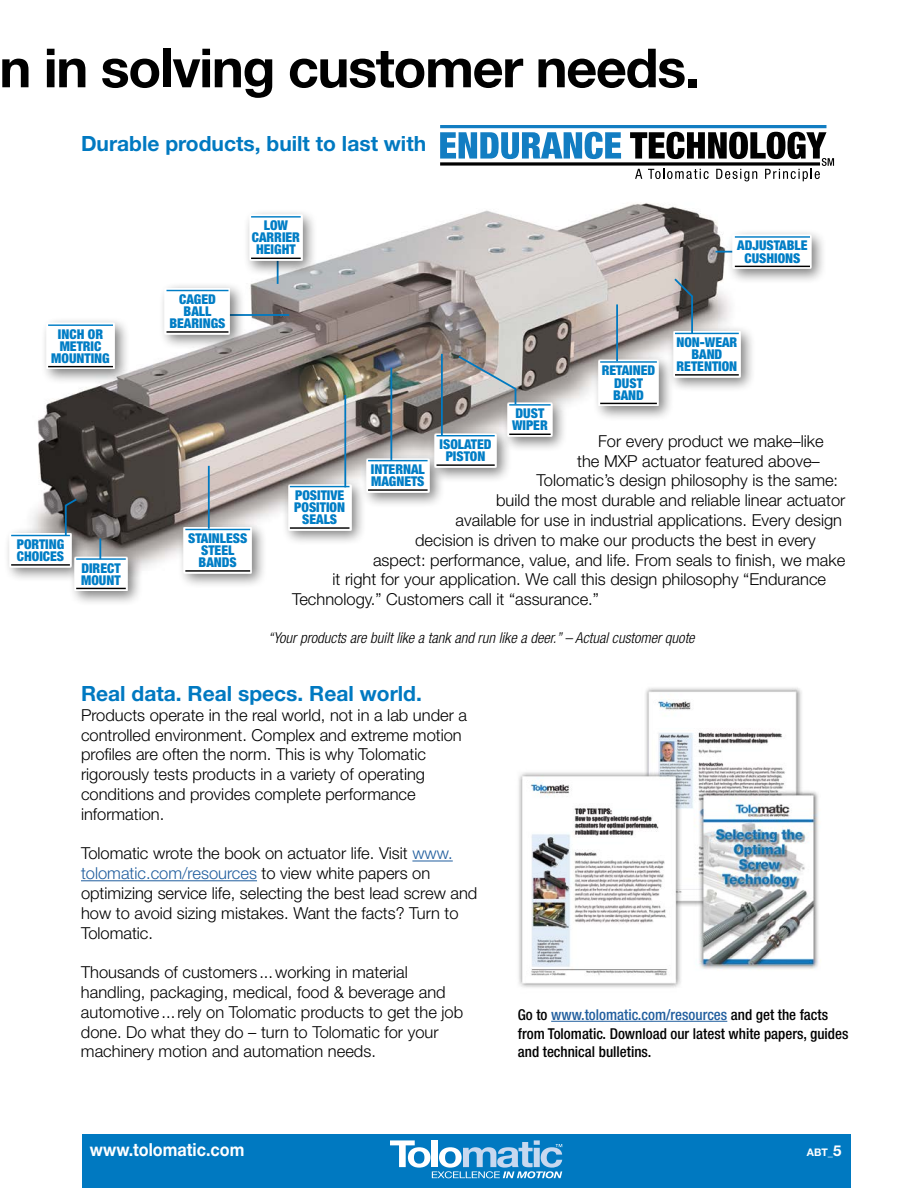
<style>
.page{position:relative;width:918px;height:1188px;background:#fff}
.page>*{position:absolute;margin:0;border:0;box-sizing:border-box;transform-origin:0 0}
.t1{font:700 54px "Helvetica Neue LT Std";letter-spacing:-.025em;color:#000}
.t2{font:700 21px "Helvetica Neue LT Std";color:#0079c1}
.t3{font:700 18px "Helvetica Neue LT Std";color:#fff;scale:.9 1}
.t4{font:300 16.5px/19.8px "Helvetica Neue LT Std";color:#000}
.t5{font:500 condensed 15px/18.8px "Helvetica Neue LT Std";color:#000}
.t6{font:italic 300 condensed 15px "Helvetica Neue LT Std";color:#000}
.t7{font:900 condensed 13.5px/12px "Helvetica Neue LT Std";color:#007dc5;text-align:center}
.t8{font:700 10.5px "Helvetica Neue LT Std";color:#fff}
.s1{color:#215e9e}
.s2{font-size:15px}
</style>
<div class="page">
<div style="left:82px;top:1134px;width:768px;height:54px;background:#0079c1"></div>
<svg style="left:390px;top:1140px;width:172px;height:38px"></svg>
<img style="left:32px;top:203px;width:699px;height:365px">
<hr style="left:440px;top:125px;width:386px;height:3px;background:#127dc2">
<svg style="left:440px;top:162px;width:190px;height:4px"></svg>
<svg style="left:630px;top:132px;width:204px;height:49px"></svg>
<svg style="left:440px;top:132px;width:181px;height:27px"></svg>
<hr style="left:412px;top:861px;width:41px;height:1px;background:#215e9e">
<hr style="left:81px;top:880px;width:176px;height:1px;background:#215e9e">
<hr style="left:551px;top:1021px;width:176px;height:1px;background:#215e9e">
<img style="left:518px;top:687px;width:301px;height:301px">
<hr style="left:218px;top:314px;width:71px;height:2px;background:#0079c1">
<hr style="left:716px;top:251px;width:25px;height:2px;background:#0079c1">
<hr style="left:277px;top:238px;width:2px;height:46px;background:#0079c1">
<div style="left:158px;top:281px;width:88px;height:69px;background:#000;opacity:.5"></div>
<svg style="left:165px;top:288px;width:65px;height:47px"></svg>
<div style="left:166px;top:291px;width:62px;height:41px;background:#fff"></div>
<hr style="left:166px;top:290px;width:62px;height:1px;background:#007dc5">
<hr style="left:166px;top:331px;width:62px;height:2px;background:#000">
<div style="left:3px;top:526px;width:85px;height:57px;background:#000;opacity:.5"></div>
<svg style="left:9px;top:533px;width:63px;height:35px"></svg>
<div style="left:11px;top:536px;width:59px;height:29px;background:#fff"></div>
<hr style="left:11px;top:535px;width:59px;height:1px;background:#007dc5">
<hr style="left:11px;top:564px;width:59px;height:2px;background:#000">
<div style="left:68px;top:550px;width:76px;height:57px;background:#000;opacity:.5"></div>
<svg style="left:74px;top:556px;width:54px;height:35px"></svg>
<div style="left:76px;top:559px;width:50px;height:29px;background:#fff"></div>
<hr style="left:76px;top:558px;width:50px;height:2px;background:#007dc5">
<hr style="left:76px;top:588px;width:50px;height:1px;background:#000">
<div style="left:40px;top:316px;width:91px;height:69px;background:#000;opacity:.5"></div>
<div style="left:46px;top:323px;width:69px;height:46px;background:linear-gradient(to right,#a3a3a3,#a2a2a2)"></div>
<div style="left:48px;top:325px;width:65px;height:42px;background:#fff"></div>
<hr style="left:48px;top:324px;width:65px;height:2px;background:#007dc5">
<hr style="left:48px;top:366px;width:65px;height:1px;background:#000">
<div style="left:177px;top:520px;width:91px;height:69px;background:#000;opacity:.5"></div>
<svg style="left:183px;top:527px;width:69px;height:47px"></svg>
<div style="left:185px;top:529px;width:65px;height:42px;background:#fff"></div>
<hr style="left:185px;top:529px;width:65px;height:1px;background:#007dc5">
<hr style="left:185px;top:570px;width:65px;height:2px;background:#000">
<div style="left:282px;top:478px;width:85px;height:68px;background:#000;opacity:.5"></div>
<svg style="left:288px;top:484px;width:63px;height:47px"></svg>
<div style="left:290px;top:487px;width:59px;height:41px;background:#fff"></div>
<hr style="left:290px;top:486px;width:59px;height:1px;background:#007dc5">
<hr style="left:290px;top:527px;width:59px;height:2px;background:#000">
<div style="left:360px;top:452px;width:85px;height:56px;background:#000;opacity:.5"></div>
<svg style="left:366px;top:458px;width:63px;height:35px"></svg>
<div style="left:368px;top:461px;width:60px;height:29px;background:#fff"></div>
<hr style="left:368px;top:460px;width:60px;height:1px;background:#007dc5">
<hr style="left:368px;top:489px;width:60px;height:2px;background:#000">
<div style="left:243px;top:208px;width:75px;height:68px;background:#000;opacity:.5"></div>
<div style="left:249px;top:214px;width:54px;height:47px;background:#fff"></div>
<hr style="left:251px;top:216px;width:50px;height:2px;background:#007dc5">
<hr style="left:251px;top:258px;width:50px;height:1px;background:#000">
<div style="left:428px;top:427px;width:85px;height:56px;background:#000;opacity:.5"></div>
<div style="left:435px;top:433px;width:62px;height:35px;background:#fff"></div>
<hr style="left:436px;top:435px;width:59px;height:1px;background:#007dc5">
<hr style="left:436px;top:464px;width:59px;height:2px;background:#000">
<div style="left:501px;top:396px;width:67px;height:57px;background:#000;opacity:.5"></div>
<div style="left:507px;top:402px;width:46px;height:35px;background:#fff"></div>
<hr style="left:509px;top:404px;width:42px;height:2px;background:#007dc5">
<hr style="left:509px;top:434px;width:42px;height:1px;background:#000">
<div style="left:592px;top:353px;width:83px;height:69px;background:#000;opacity:.5"></div>
<svg style="left:598px;top:359px;width:61px;height:47px"></svg>
<div style="left:600px;top:362px;width:57px;height:41px;background:#fff"></div>
<hr style="left:600px;top:361px;width:57px;height:2px;background:#007dc5">
<hr style="left:600px;top:403px;width:57px;height:1px;background:#000">
<div style="left:727px;top:228px;width:101px;height:57px;background:#000;opacity:.5"></div>
<svg style="left:733px;top:234px;width:79px;height:35px"></svg>
<div style="left:735px;top:237px;width:75px;height:29px;background:#fff"></div>
<hr style="left:735px;top:236px;width:75px;height:2px;background:#007dc5">
<hr style="left:735px;top:266px;width:75px;height:1px;background:#000">
<div style="left:667px;top:324px;width:89px;height:69px;background:#000;opacity:.5"></div>
<div style="left:673px;top:331px;width:68px;height:47px;background:linear-gradient(to bottom,#fff,#fff)"></div>
<div style="left:675px;top:333px;width:64px;height:42px;background:#fff"></div>
<hr style="left:675px;top:333px;width:64px;height:1px;background:#007dc5">
<hr style="left:675px;top:374px;width:64px;height:2px;background:#000">
<svg style="left:64px;top:497px;width:15px;height:40px"></svg>
<hr style="left:99px;top:538px;width:2px;height:21px;background:#0079c1">
<hr style="left:208px;top:466px;width:2px;height:63px;background:#0079c1">
<hr style="left:344px;top:395px;width:2px;height:92px;background:#0079c1">
<hr style="left:390px;top:368px;width:2px;height:92px;background:#0079c1">
<hr style="left:441px;top:354px;width:2px;height:82px;background:#0079c1">
<hr style="left:616px;top:304px;width:2px;height:57px;background:#0079c1">
<svg style="left:672px;top:277px;width:22px;height:58px"></svg>
<svg style="left:457px;top:354px;width:60px;height:52px;background:#acacab"></svg>
<h1 class="t1" style="left:-1px;top:35px;width:702px">n in solving customer needs.</h1>
<p class="t2" style="left:81px;top:130px;width:347px">Durable products, built to last with</p>
<p class="t7" style="left:252px;top:219px;width:50px">LOW<br>CARRIER<br>HEIGHT</p>
<p class="t7" style="left:737px;top:239px;width:72px">ADJUSTABLE<br>CUSHIONS</p>
<p class="t7" style="left:51px;top:328px;width:60px">INCH OR<br>METRIC<br>MOUNTING</p>
<p class="t7" style="left:17px;top:538px;width:49px;text-align:left">PORTING<br>CHOICES</p>
<p class="t7" style="left:81px;top:562px;width:41px;text-align:left">DIRECT<br>MOUNT</p>
<p class="t7" style="left:170px;top:293px;width:58px">CAGED<br>BALL<br>BEARINGS</p>
<p class="t7" style="left:188px;top:532px;width:61px">STAINLESS<br>STEEL<br>BANDS</p>
<p class="t7" style="left:512px;top:407px;width:37px;text-align:left">DUST<br>WIPER</p>
<p class="t7" style="left:602px;top:364px;width:55px">RETAINED<br>DUST<br>BAND</p>
<p class="t7" style="left:676px;top:336px;width:62px">NON-WEAR<br>BAND<br>RETENTION</p>
<p class="t4" style="left:598px;top:431px;width:227px">For every product we make–like</p>
<p class="t4" style="left:577px;top:450px;width:244px">the MXP actuator featured above–</p>
<p class="t4" style="left:537px;top:470px;width:303px">Tolomatic’s design philosophy is the same:</p>
<p class="t4" style="left:496px;top:490px;width:351px">build the most durable and reliable linear actuator</p>
<p class="t4" style="left:456px;top:510px;width:388px">available for use in industrial applications. Every design</p>
<p class="t4" style="left:415px;top:530px;width:402px">decision is driven to make our products the best in every</p>
<p class="t4" style="left:373px;top:549px;width:474px">aspect: performance, value, and life. From seals to finish, we make</p>
<p class="t4" style="left:333px;top:569px;width:495px">it right for your application. We call this design philosophy “Endurance</p>
<p class="t4" style="left:292px;top:589px;width:308px">Technology.” Customers call it “assurance.”</p>
<p class="t6" style="left:268px;top:629px;width:428px">“Your products are built like a tank and run like a deer.” – Actual customer quote</p>
<p class="t7" style="left:440px;top:438px;width:54px">ISOLATED<br>PISTON</p>
<p class="t7" style="left:371px;top:463px;width:55px;text-align:left">INTERNAL<br>MAGNETS</p>
<p class="t7" style="left:294px;top:489px;width:52px">POSITIVE<br>POSITION<br>SEALS</p>
<p class="t2" style="left:81px;top:680px;width:342px">Real data. Real specs. Real world.</p>
<p class="t4" style="left:81px;top:705px;width:388px">Products operate in the real world, not in a lab under a controlled environment. Complex and extreme motion profiles are often the norm. This is why Tolomatic rigorously tests products in a variety of operating conditions and provides complete performance information.</p>
<p class="t4" style="left:81px;top:843px;width:398px">Tolomatic wrote the book on actuator life. Visit <span class="s1">www. tolomatic.com/resources</span> to view white papers on optimizing service life, selecting the best lead screw and how to avoid sizing mistakes. Want the facts? Turn to Tolomatic.</p>
<p class="t4" style="left:81px;top:962px;width:384px">Thousands of customers ...working in material handling, packaging, medical, food &amp; beverage and automotive...rely on Tolomatic products to get the job done. Do what they do – turn to Tolomatic for your machinery motion and automation needs.</p>
<p class="t5" style="left:518px;top:1005px;width:332px">Go to <span class="s1">www.tolomatic.com/resources</span> and get the facts from Tolomatic. Download our latest white papers, guides and technical bulletins.</p>
<p class="t3" style="left:90px;top:1138px;width:173px">www.tolomatic.com</p>
<p class="t8" style="left:807px;top:1146px;width:36px">ABT_<span class="s2">5</span></p>
</div>
